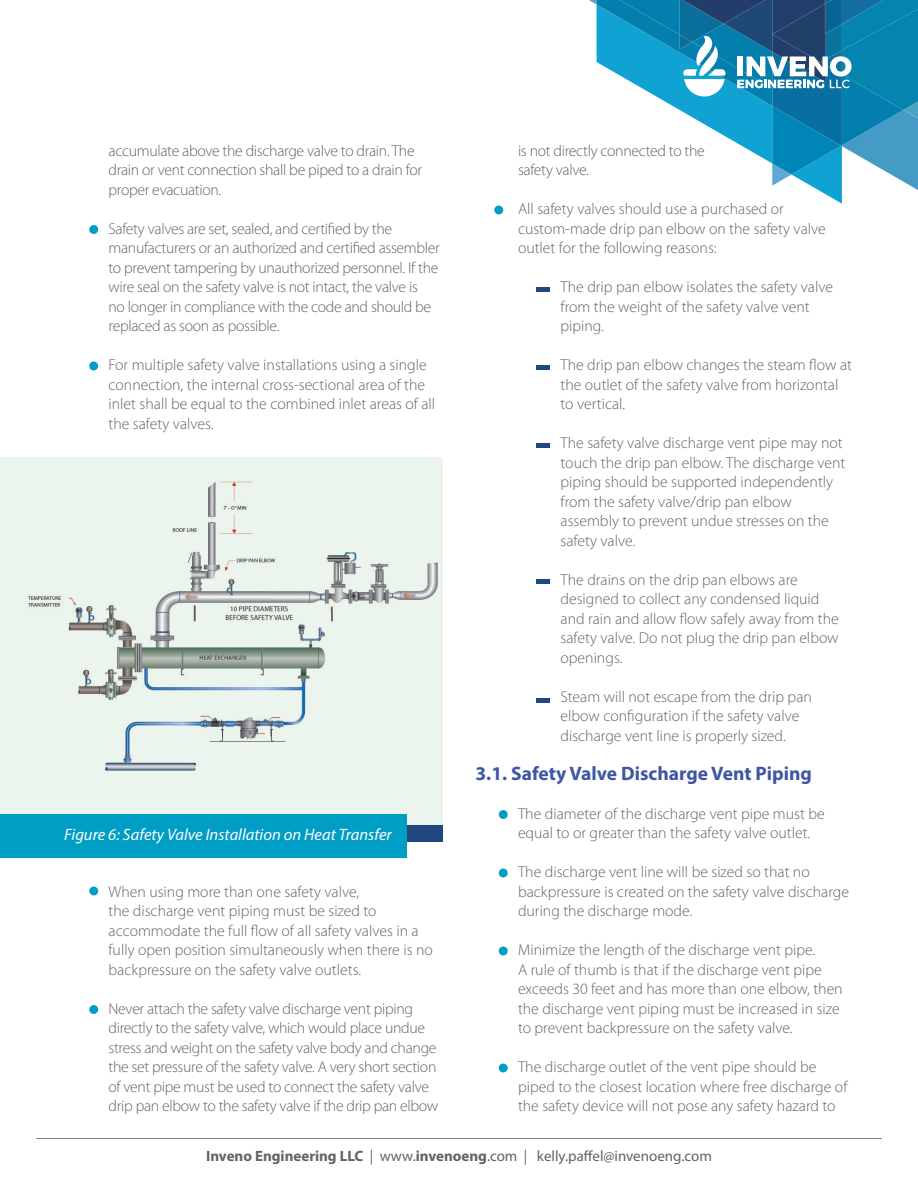
<style>
.page{position:relative;width:918px;height:1188px;background:#fff}
.page>*{position:absolute;margin:0;border:0;box-sizing:border-box;transform-origin:0 0}
.t1{font:700 19.5px "Myriad Pro";color:#3f56a3}
.t2{font:italic 16.5px "Myriad Pro";color:#fff}
.t3{font:300 15.75px/19.5px "Myriad Pro";color:#636366}
.t4{font:300 15.75px/19.5px "Myriad Pro";letter-spacing:-.02em;color:#636366}
.t5{font:15px "Myriad Pro";color:#636366}
.s1{font-weight:700}
</style>
<div class="page">
<hr style="left:36px;top:1138px;width:846px;height:1px;background:#808285">
<div style="left:89px;top:225px;width:9px;height:9px;background:#009dc4;border-radius:50%"></div>
<div style="left:89px;top:362px;width:9px;height:8px;background:#009dc4;border-radius:50%"></div>
<div style="left:89px;top:887px;width:9px;height:8px;background:#009dc4;border-radius:50%"></div>
<div style="left:499px;top:810px;width:9px;height:9px;background:#009dc4;border-radius:50%"></div>
<div style="left:499px;top:869px;width:9px;height:8px;background:#009dc4;border-radius:50%"></div>
<div style="left:499px;top:947px;width:9px;height:8px;background:#009dc4;border-radius:50%"></div>
<div style="left:499px;top:1064px;width:9px;height:8px;background:#009dc4;border-radius:50%"></div>
<div style="left:494px;top:206px;width:9px;height:8px;background:#009dc4;border-radius:50%"></div>
<div style="left:89px;top:1005px;width:9px;height:9px;background:#009dc4;border-radius:50%"></div>
<div style="left:259px;top:808px;width:183px;height:34px;background:#20477e"></div>
<img style="left:0;top:458px;width:442px;height:367px">
<div style="left:0;top:815px;width:407px;height:43px;background:#009dc4"></div>
<div style="left:537px;top:287px;width:13px;height:5px;background:#20477e"></div>
<div style="left:537px;top:365px;width:13px;height:5px;background:#20477e"></div>
<div style="left:537px;top:443px;width:13px;height:5px;background:#20477e"></div>
<hr style="left:537px;top:580px;width:13px;height:4px;background:#20477e">
<div style="left:537px;top:698px;width:13px;height:5px;background:#20477e"></div>
<svg style="left:589px;top:0;width:329px;height:190px"></svg>
<p class="t4" style="left:109px;top:141px;width:315px">accumulate above the discharge valve to drain. The drain or vent connection shall be piped to a drain for proper evacuation.</p>
<p class="t4" style="left:109px;top:219px;width:333px">Safety valves are set, sealed, and certified by the manufacturers or an authorized and certified assembler to prevent tampering by unauthorized personnel. If the wire seal on the safety valve is not intact, the valve is<br>no longer in compliance with the code and should be replaced as soon as possible.</p>
<p class="t3" style="left:109px;top:355px;width:328px">For multiple safety valve installations using a single connection, the internal cross-sectional area of the inlet shall be equal to the combined inlet areas of all the safety valves.</p>
<p class="t2" style="left:64px;top:824px;width:329px">Figure 6: Safety Valve Installation on Heat Transfer</p>
<p class="t3" style="left:109px;top:882px;width:326px">When using more than one safety valve,<br>the discharge vent piping must be sized to accommodate the full flow of all safety valves in a fully open position simultaneously when there is no backpressure on the safety valve outlets.</p>
<p class="t4" style="left:109px;top:999px;width:331px">Never attach the safety valve discharge vent piping directly to the safety valve, which would place undue stress and weight on the safety valve body and change the set pressure of the safety valve. A very short section of vent pipe must be used to connect the safety valve drip pan elbow to the safety valve if the drip pan elbow</p>
<p class="t4" style="left:518px;top:141px;width:188px">is not directly connected to the safety valve.</p>
<p class="t3" style="left:518px;top:199px;width:309px">All safety valves should use a purchased or custom-made drip pan elbow on the safety valve outlet for the following reasons:</p>
<p class="t3" style="left:561px;top:277px;width:274px">The drip pan elbow isolates the safety valve from the weight of the safety valve vent piping.</p>
<p class="t3" style="left:561px;top:355px;width:293px">The drip pan elbow changes the steam flow at the outlet of the safety valve from horizontal to vertical.</p>
<p class="t3" style="left:561px;top:433px;width:286px">The safety valve discharge vent pipe may not touch the drip pan elbow. The discharge vent piping should be supported independently from the safety valve/drip pan elbow assembly to prevent undue stresses on the safety valve.</p>
<p class="t3" style="left:561px;top:570px;width:280px">The drains on the drip pan elbows are designed to collect any condensed liquid and rain and allow flow safely away from the safety valve. Do not plug the drip pan elbow openings.</p>
<p class="t3" style="left:561px;top:687px;width:253px">Steam will not escape from the drip pan elbow configuration if the safety valve discharge vent line is properly sized.</p>
<p class="t1" style="left:476px;top:761px;width:338px">3.1. Safety Valve Discharge Vent Piping</p>
<p class="t3" style="left:518px;top:804px;width:308px">The diameter of the discharge vent pipe must be equal to or greater than the safety valve outlet.</p>
<p class="t3" style="left:518px;top:862px;width:333px">The discharge vent line will be sized so that no backpressure is created on the safety valve discharge during the discharge mode.</p>
<p class="t3" style="left:518px;top:940px;width:326px">Minimize the length of the discharge vent pipe.<br>A rule of thumb is that if the discharge vent pipe exceeds 30 feet and has more than one elbow, then the discharge vent piping must be increased in size to prevent backpressure on the safety valve.</p>
<p class="t3" style="left:518px;top:1057px;width:331px">The discharge outlet of the vent pipe should be piped to the closest location where free discharge of the safety device will not pose any safety hazard to</p>
<p class="t5" style="left:206px;top:1146px;width:507px"><span class="s1">Inveno Engineering LLC</span> | www.<span class="s1">invenoeng</span>.com | kelly.paffel@invenoeng.com</p>
</div>
